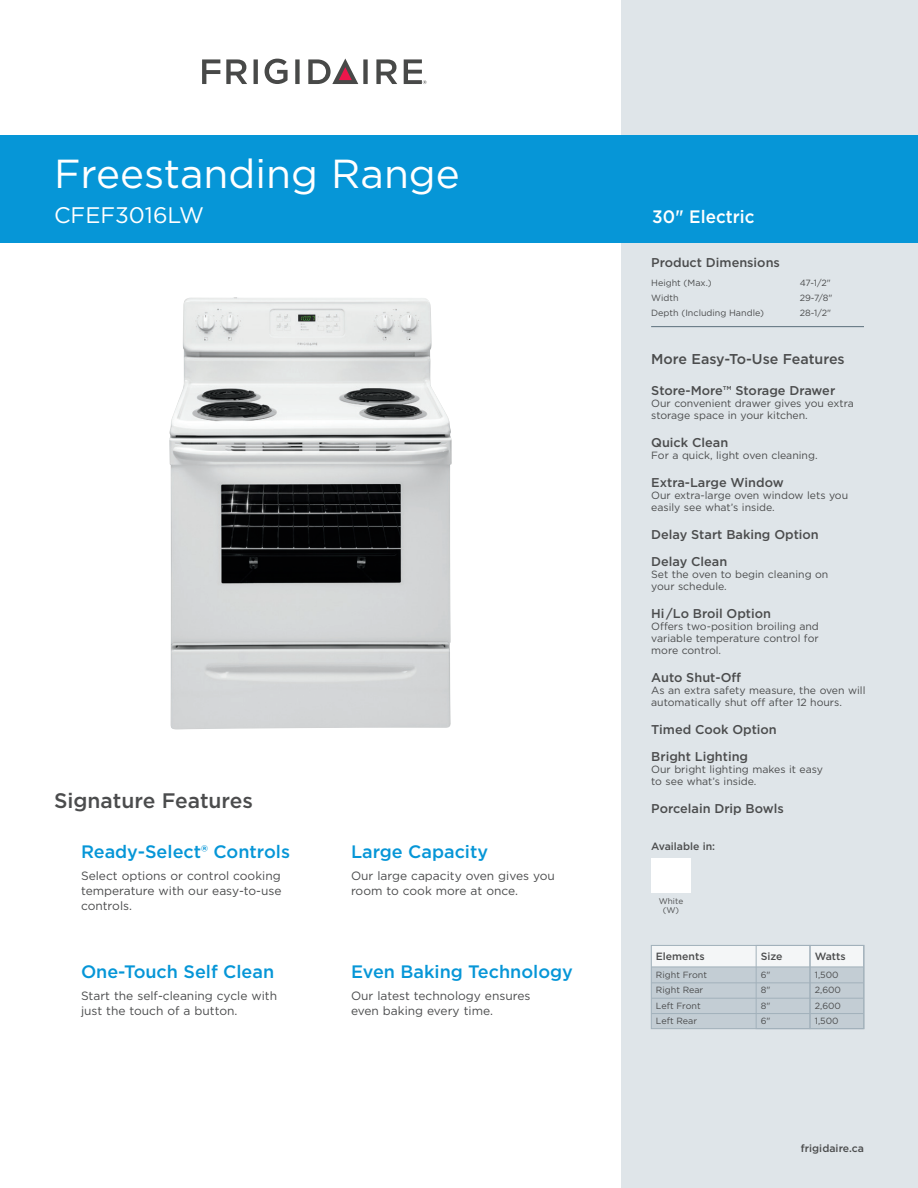
<style>
.page{position:relative;width:918px;height:1188px;background:#fff}
.page>*{position:absolute;margin:0;border:0;box-sizing:border-box;transform-origin:0 0}
.t1{font:40.5px "Gotham";color:#fff}
.t2{font:22.5px "Gotham";color:#fff}
.t3{font:500 21px "Gotham";color:#4b4c4d}
.t4{font:500 18px "Gotham";color:#0696d7}
.t5{font:500 18px "Gotham";color:#fff;scale:.95 1}
.t6{font:500 14.25px "Gotham";color:#4b4c4d}
.t7{font:500 12.75px/27.8px "Gotham";color:#4b4c4d}
.t8{font:12px/15px "Gotham";color:#4b4c4d}
.t9{font:10.5px/12px "Gotham";color:#4b4c4d}
.t10{font:500 10.5px "Gotham";color:#4b4c4d}
.t11{font:9px/15.3px "Gotham";color:#4b4c4d}
.t12{font:8.25px/9px "Gotham";color:#4b4c4d;text-align:center}
</style>
<div class="page">
<div style="left:621px;top:0;width:297px;height:1188px;background:#dfe5e9"></div>
<svg style="left:265px;top:59px;width:23px;height:25px"></svg>
<svg style="left:202px;top:59px;width:18px;height:25px"></svg>
<svg style="left:226px;top:59px;width:21px;height:25px"></svg>
<svg style="left:254px;top:59px;width:4px;height:25px"></svg>
<svg style="left:295px;top:59px;width:5px;height:25px"></svg>
<svg style="left:376px;top:59px;width:21px;height:25px"></svg>
<svg style="left:308px;top:59px;width:60px;height:25px"></svg>
<svg style="left:404px;top:59px;width:23px;height:25px"></svg>
<div style="left:0;top:135px;width:918px;height:108px;background:#0696d7"></div>
<hr style="left:651px;top:326px;width:213px;height:1px;background:#5b6f7b">
<div style="left:651px;top:945px;width:213px;height:84px;background:#c3cdd4"></div>
<div style="left:651px;top:946px;width:212px;height:21px;background:#f4f6f7"></div>
<hr style="left:651px;top:967px;width:212px;height:1px;background:#a2b1bb">
<hr style="left:651px;top:983px;width:212px;height:1px;background:#a2b1bb">
<hr style="left:651px;top:998px;width:212px;height:1px;background:#a2b1bb">
<hr style="left:651px;top:1013px;width:212px;height:1px;background:#a2b1bb">
<div style="left:651px;top:945px;width:213px;height:84px;border:1px solid #a2b1bb"></div>
<div style="left:810px;top:945px;width:54px;height:84px;border:1px solid #a2b1bb"></div>
<div style="left:756px;top:945px;width:54px;height:84px;border:1px solid #a2b1bb"></div>
<div style="left:651px;top:859px;width:40px;height:34px;background:#fff"></div>
<img style="left:169px;top:297px;width:283px;height:432px">
<h1 class="t1" style="left:54px;top:147px;width:407px">Freestanding Range</h1>
<h2 class="t2" style="left:54px;top:201px;width:152px">CFEF3016LW</h2>
<h1 class="t1" style="left:54px;top:147px;width:342px">Drop-In Cooktop</h1>
<h2 class="t2" style="left:54px;top:201px;width:63px">FP C</h2>
<h2 class="t2" style="left:145px;top:201px;width:67px">85K S</h2>
<h3 class="t5" style="left:648px;top:205px;width:109px">30" Electric</h3>
<h3 class="t5" style="left:652px;top:205px;width:109px">30" Electric</h3>
<h3 class="t3" style="left:54px;top:787px;width:201px">Signature Features</h3>
<h3 class="t4" style="left:81px;top:840px;width:211px">Ready-Select® Controls</h3>
<p class="t8" style="left:81px;top:868px;width:202px;text-align:justify">Select options or control cooking temperature with our easy-to-use controls.</p>
<h3 class="t4" style="left:81px;top:960px;width:195px">One-Touch Self Clean</h3>
<p class="t8" style="left:81px;top:988px;width:198px">Start the self-cleaning cycle with just the touch of a button.</p>
<h3 class="t4" style="left:351px;top:840px;width:139px">Large Capacity</h3>
<p class="t8" style="left:351px;top:868px;width:206px">Our large capacity oven gives you room to cook more at once.</p>
<h3 class="t4" style="left:351px;top:960px;width:223px">Even Baking Technology</h3>
<p class="t8" style="left:351px;top:988px;width:181px">Our latest technology ensures even baking every time.</p>
<p class="t7" style="left:651px;top:249px;width:130px">Product Dimensions</p>
<p class="t11" style="left:651px;top:275px;width:62px">Height (Max.)</p>
<p class="t11" style="left:800px;top:275px;width:33px">47-1/2"</p>
<p class="t11" style="left:651px;top:290px;width:29px">Width</p>
<p class="t11" style="left:800px;top:290px;width:34px">29-7/8"</p>
<p class="t11" style="left:651px;top:305px;width:114px">Depth (Including Handle)</p>
<p class="t11" style="left:800px;top:305px;width:33px">28-1/2"</p>
<h3 class="t6" style="left:651px;top:349px;width:195px">More Easy-To-Use Features</h3>
<p class="t7" style="left:651px;top:377px;width:186px">Store-More™ Storage Drawer</p>
<p class="t9" style="left:651px;top:397px;width:204px">Our convenient drawer gives you extra storage space in your kitchen.</p>
<p class="t7" style="left:651px;top:429px;width:79px">Quick Clean</p>
<p class="t9" style="left:651px;top:449px;width:168px">For a quick, light oven cleaning.</p>
<p class="t7" style="left:651px;top:468px;width:134px">Extra-Large Window</p>
<p class="t9" style="left:651px;top:489px;width:198px">Our extra-large oven window lets you easily see what’s inside.</p>
<p class="t7" style="left:651px;top:520px;width:169px">Delay Start Baking Option<br>Delay Clean</p>
<p class="t9" style="left:651px;top:568px;width:179px">Set the oven to begin cleaning on your schedule.</p>
<p class="t7" style="left:651px;top:600px;width:121px">Hi /Lo Broil Option</p>
<p class="t9" style="left:651px;top:620px;width:169px;text-align:justify">Offers two-position broiling and variable temperature control for more control.</p>
<p class="t7" style="left:651px;top:663px;width:91px">Auto Shut-Off</p>
<p class="t9" style="left:651px;top:684px;width:216px">As an extra safety measure, the oven will automatically shut off after 12 hours.</p>
<p class="t7" style="left:651px;top:715px;width:127px">Timed Cook Option<br>Bright Lighting</p>
<p class="t9" style="left:651px;top:763px;width:173px">Our bright lighting makes it easy to see what’s inside.</p>
<p class="t7" style="left:651px;top:795px;width:134px">Porcelain Drip Bowls</p>
<p class="t10" style="left:651px;top:839px;width:65px">Available in:</p>
<p class="t12" style="left:659px;top:896px;width:26px">White (W)</p>
<p class="t10" style="left:656px;top:949px;width:50px">Elements</p>
<p class="t11" style="left:656px;top:967px;width:53px">Right Front<br>Right Rear<br>Left Front<br>Left Rear</p>
<p class="t10" style="left:761px;top:949px;width:23px">Size</p>
<p class="t11" style="left:761px;top:967px;width:11px;text-align:justify">6" 8" 8" 6"</p>
<p class="t10" style="left:815px;top:949px;width:32px">Watts</p>
<p class="t11" style="left:815px;top:967px;width:28px">1,500<br>2,600<br>2,600<br>1,500</p>
<p class="t10" style="left:801px;top:1141px;width:65px">frigidaire.ca</p>
</div>
